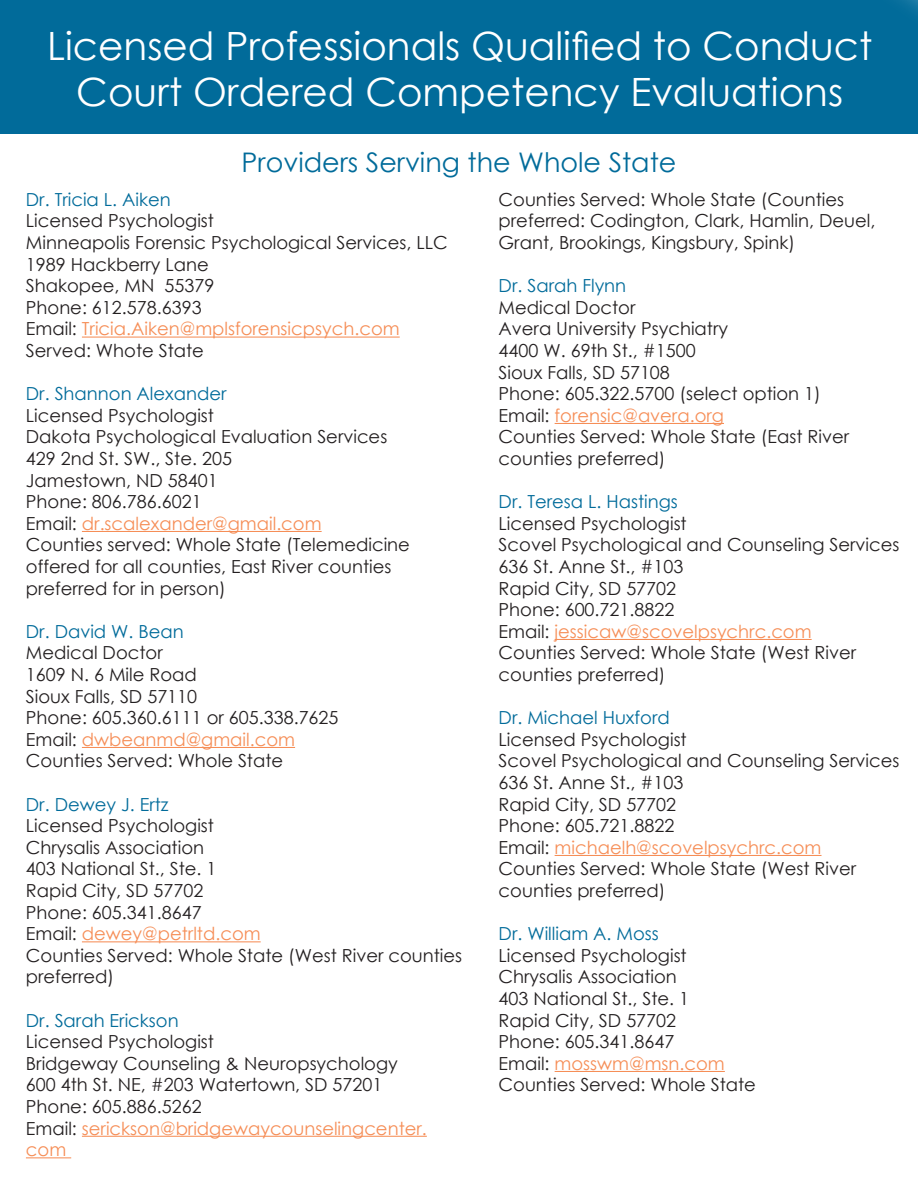
<style>
.page{position:relative;width:918px;height:1188px;background:#fff}
.page>*{position:absolute;margin:0;border:0;box-sizing:border-box;transform-origin:0 0}
.t1{font:39px "Century Gothic";color:#fff}
.t2{font:27px "Century Gothic";color:#016b9a}
.t3{font:18px/21.6px "Century Gothic";color:#231f20}
.t4{font:18px/21.6px "Century Gothic";color:#f68e57}
.Name{font:18px "Century Gothic";color:#016b9a}
.s1{color:#f68e57}
.s2{color:#231f20}
</style>
<div class="page">
<div style="left:0;top:0;width:918px;height:134px;background:#016b9a"></div>
<hr style="left:82px;top:337px;width:318px;height:1px;background:#f68e57">
<hr style="left:82px;top:531px;width:240px;height:1px;background:#f68e57">
<hr style="left:82px;top:747px;width:213px;height:1px;background:#f68e57">
<hr style="left:82px;top:941px;width:179px;height:1px;background:#f68e57">
<hr style="left:82px;top:1136px;width:345px;height:1px;background:#f68e57">
<hr style="left:26px;top:1157px;width:45px;height:1px;background:#f68e57">
<hr style="left:555px;top:423px;width:169px;height:1px;background:#f68e57">
<hr style="left:555px;top:639px;width:257px;height:1px;background:#f68e57">
<hr style="left:555px;top:855px;width:267px;height:1px;background:#f68e57">
<hr style="left:555px;top:1071px;width:170px;height:1px;background:#f68e57">
<p class="t1" style="left:47px;top:18px;width:827px">Licensed Professionals Qualified to Conduct</p>
<p class="t1" style="left:76px;top:65px;width:768px">Court Ordered Competency Evaluations</p>
<p class="t2" style="left:242px;top:143px;width:436px">Providers Serving the Whole State</p>
<p class="Name" style="left:26px;top:187px;width:146px">Dr. Tricia L. Aiken</p>
<p class="t3" style="left:26px;top:210px;width:423px">Licensed Psychologist<br>Minneapolis Forensic Psychological Services, LLC<br>1989 Hackberry Lane<br>Shakopee, MN 55379<br>Phone: 612.578.6393<br>Email: <span class="s1">Tricia.Aiken@mplsforensicpsych.com<br></span>Served: Whote State</p>
<p class="Name" style="left:26px;top:381px;width:202px">Dr. Shannon Alexander</p>
<p class="t3" style="left:26px;top:404px;width:190px">Licensed Psychologist</p>
<p class="t3" style="left:26px;top:426px;width:363px">Dakota Psychological Evaluation Services</p>
<p class="t3" style="left:26px;top:447px;width:208px">429 2nd St. SW., Ste. 205</p>
<p class="t3" style="left:26px;top:469px;width:193px">Jamestown, ND 58401</p>
<p class="t3" style="left:26px;top:491px;width:177px">Phone: 806.786.6021</p>
<p class="t4" style="left:26px;top:512px;width:297px"><span class="s2">Email:</span> dr.scalexander@gmail.com</p>
<p class="t3" style="left:26px;top:534px;width:386px">Counties served: Whole State (Telemedicine offered for all counties, East River counties preferred for in person)</p>
<p class="Name" style="left:26px;top:619px;width:159px">Dr. David W. Bean</p>
<p class="t3" style="left:26px;top:642px;width:138px">Medical Doctor</p>
<p class="t3" style="left:26px;top:663px;width:172px">1609 N. 6 Mile Road</p>
<p class="t3" style="left:26px;top:685px;width:173px">Sioux Falls, SD 57110</p>
<p class="t3" style="left:26px;top:707px;width:314px">Phone: 605.360.6111 or 605.338.7625</p>
<p class="t4" style="left:26px;top:728px;width:271px"><span class="s2">Email:</span> dwbeanmd@gmail.com</p>
<p class="t3" style="left:26px;top:750px;width:259px">Counties Served: Whole State</p>
<p class="Name" style="left:26px;top:791px;width:144px">Dr. Dewey J. Ertz</p>
<p class="t3" style="left:26px;top:815px;width:190px">Licensed Psychologist</p>
<p class="t3" style="left:26px;top:836px;width:180px">Chrysalis Association</p>
<p class="t3" style="left:26px;top:858px;width:192px">403 National St., Ste. 1</p>
<p class="t3" style="left:26px;top:879px;width:179px">Rapid City, SD 57702</p>
<p class="t3" style="left:26px;top:901px;width:177px">Phone: 605.341.8647</p>
<p class="t4" style="left:26px;top:923px;width:236px"><span class="s2">Email:</span> dewey@petrltd.com</p>
<p class="t3" style="left:26px;top:944px;width:438px">Counties Served: Whole State (West River counties preferred)</p>
<p class="Name" style="left:26px;top:1007px;width:154px">Dr. Sarah Erickson</p>
<p class="t3" style="left:26px;top:1031px;width:190px">Licensed Psychologist</p>
<p class="t3" style="left:26px;top:1052px;width:373px">Bridgeway Counseling &amp; Neuropsychology</p>
<p class="t3" style="left:26px;top:1074px;width:358px">600 4th St. NE, #203 Watertown, SD 57201</p>
<p class="t3" style="left:26px;top:1095px;width:177px">Phone: 605.886.5262</p>
<p class="t4" style="left:26px;top:1117px;width:402px"><span class="s2">Email:</span> serickson@bridgewaycounselingcenter. com</p>
<p class="t3" style="left:499px;top:188px;width:378px">Counties Served: Whole State (Counties preferred: Codington, Clark, Hamlin, Deuel,<br>Grant, Brookings, Kingsbury, Spink)</p>
<p class="Name" style="left:499px;top:273px;width:129px">Dr. Sarah Flynn</p>
<p class="t3" style="left:499px;top:296px;width:138px">Medical Doctor</p>
<p class="t3" style="left:499px;top:318px;width:231px">Avera University Psychiatry</p>
<p class="t3" style="left:499px;top:339px;width:199px">4400 W. 69th St., #1500</p>
<p class="t3" style="left:499px;top:361px;width:173px">Sioux Falls, SD 57108</p>
<p class="t3" style="left:499px;top:383px;width:324px">Phone: 605.322.5700 (select option 1)</p>
<p class="t4" style="left:499px;top:404px;width:227px"><span class="s2">Email:</span> forensic@avera.org</p>
<p class="t3" style="left:499px;top:426px;width:352px">Counties Served: Whole State (East River counties preferred)</p>
<p class="Name" style="left:499px;top:489px;width:181px">Dr. Teresa L. Hastings</p>
<p class="t3" style="left:499px;top:512px;width:190px">Licensed Psychologist</p>
<p class="t3" style="left:499px;top:534px;width:402px">Scovel Psychological and Counseling Services</p>
<p class="t3" style="left:499px;top:555px;width:186px">636 St. Anne St., #103</p>
<p class="t3" style="left:499px;top:577px;width:179px">Rapid City, SD 57702</p>
<p class="t3" style="left:499px;top:599px;width:177px">Phone: 600.721.8822</p>
<p class="t4" style="left:499px;top:620px;width:315px"><span class="s2">Email:</span> jessicaw@scovelpsychrc.com</p>
<p class="t3" style="left:499px;top:642px;width:359px">Counties Served: Whole State (West River counties preferred)</p>
<p class="Name" style="left:499px;top:705px;width:173px">Dr. Michael Huxford</p>
<p class="t3" style="left:499px;top:728px;width:402px">Licensed Psychologist<br>Scovel Psychological and Counseling Services</p>
<p class="t3" style="left:499px;top:771px;width:186px">636 St. Anne St., #103</p>
<p class="t3" style="left:499px;top:793px;width:179px">Rapid City, SD 57702</p>
<p class="t3" style="left:499px;top:815px;width:177px">Phone: 605.721.8822</p>
<p class="t4" style="left:499px;top:836px;width:324px"><span class="s2">Email:</span> michaelh@scovelpsychrc.com</p>
<p class="t3" style="left:499px;top:858px;width:359px">Counties Served: Whole State (West River counties preferred)</p>
<p class="Name" style="left:499px;top:921px;width:162px">Dr. William A. Moss</p>
<p class="t3" style="left:499px;top:944px;width:190px">Licensed Psychologist</p>
<p class="t3" style="left:499px;top:966px;width:180px">Chrysalis Association</p>
<p class="t3" style="left:499px;top:987px;width:192px">403 National St., Ste. 1</p>
<p class="t3" style="left:499px;top:1009px;width:179px">Rapid City, SD 57702</p>
<p class="t3" style="left:499px;top:1031px;width:177px">Phone: 605.341.8647</p>
<p class="t4" style="left:499px;top:1052px;width:228px"><span class="s2">Email:</span> mosswm@msn.com</p>
<p class="t3" style="left:499px;top:1074px;width:259px">Counties Served: Whole State</p>
</div>
